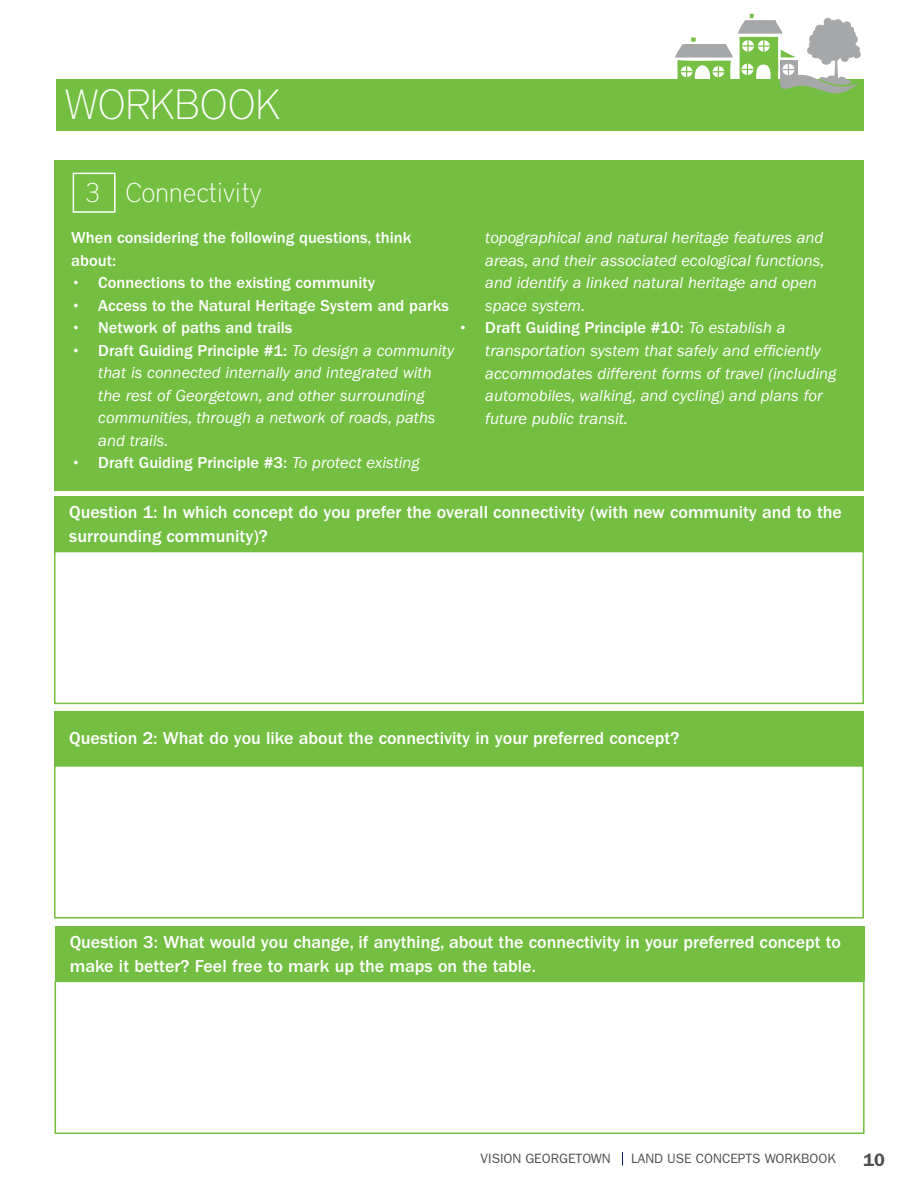
<style>
.page{position:relative;width:918px;height:1188px;background:#fff}
.page>*{position:absolute;margin:0;border:0;box-sizing:border-box;transform-origin:0 0}
.t1{font:100 42px "District";color:#fff}
.t2{font:100 27px "District";color:#fff}
.t3{font:500 18px/24px "ITC Franklin Gothic Std";color:#fff}
.t4{font:600 18px "ITC Franklin Gothic Std";color:#4e5052}
.t5{font:italic 16.5px/22.5px "ITC Franklin Gothic Std";color:#fff}
.t6{font:500 16.5px/22.5px "ITC Franklin Gothic Std";color:#fff}
.t7{font:13.5px "ITC Franklin Gothic Std";color:#4e5052}
.s1{font-weight:500;font-style:normal}
.s2{font-weight:400;font-style:italic}
</style>
<div class="page">
<svg style="left:622px;top:1152px;width:1px;height:14px"></svg>
<div style="left:56px;top:79px;width:808px;height:52px;background:#74be41"></div>
<svg style="left:675px;top:14px;width:186px;height:79px"></svg>
<div style="left:54px;top:160px;width:810px;height:330px;background:#74be41"></div>
<div style="left:73px;top:173px;width:43px;height:40px;border:2px solid #fff"></div>
<div style="left:54px;top:497px;width:810px;height:54px;background:#74be41"></div>
<div style="left:54px;top:711px;width:810px;height:54px;background:#74be41"></div>
<div style="left:55px;top:927px;width:810px;height:54px;background:#74be41"></div>
<div style="left:54px;top:551px;width:810px;height:153px;border:2px solid #74be41"></div>
<div style="left:54px;top:765px;width:810px;height:154px;border:2px solid #74be41"></div>
<div style="left:55px;top:981px;width:810px;height:153px;border:2px solid #74be41"></div>
<p class="t1" style="left:64px;top:79px;width:218px">WORKBOOK</p>
<p class="t2" style="left:86px;top:177px;width:16px">3</p>
<p class="t2" style="left:125px;top:177px;width:138px">Connectivity</p>
<p class="t6" style="left:71px;top:227px;width:342px">When considering the following questions, think about:</p>
<p class="t6" style="left:71px;top:272px;width:305px">• Connections to the existing community</p>
<p class="t6" style="left:71px;top:294px;width:379px">• Access to the Natural Heritage System and parks</p>
<p class="t6" style="left:71px;top:317px;width:223px">• Network of paths and trails</p>
<p class="t5" style="left:98px;top:339px;width:357px;text-indent:-27px"><span class="s1">• Draft Guiding Principle #1:</span> To design a community that is connected internally and integrated with the rest of Georgetown, and other surrounding communities, through a network of roads, paths and trails.</p>
<p class="t6" style="left:71px;top:452px;width:350px">• Draft Guiding Principle #3: <span class="s2">To protect existing</span></p>
<p class="t5" style="left:485px;top:227px;width:341px">topographical and natural heritage features and areas, and their associated ecological functions, and identify a linked natural heritage and open space system.</p>
<p class="t5" style="left:485px;top:317px;width:353px;text-indent:-27px"><span class="s1">• Draft Guiding Principle #10:</span> To establish a transportation system that safely and efficiently accommodates different forms of travel (including automobiles, walking, and cycling) and plans for future public transit.</p>
<p class="t3" style="left:69px;top:500px;width:774px">Question 1: In which concept do you prefer the overall connectivity (with new community and to the surrounding community)?</p>
<p class="t3" style="left:69px;top:727px;width:612px">Question 2: What do you like about the connectivity in your preferred concept?</p>
<p class="t3" style="left:70px;top:930px;width:773px">Question 3: What would you change, if anything, about the connectivity in your preferred concept to make it better? Feel free to mark up the maps on the table.</p>
<p class="t7" style="left:481px;top:1150px;width:132px">VISION GEORGETOWN</p>
<p class="t7" style="left:631px;top:1150px;width:206px">LAND USE CONCEPTS WORKBOOK</p>
<p class="t4" style="left:863px;top:1149px;width:23px">10</p>
</div>
